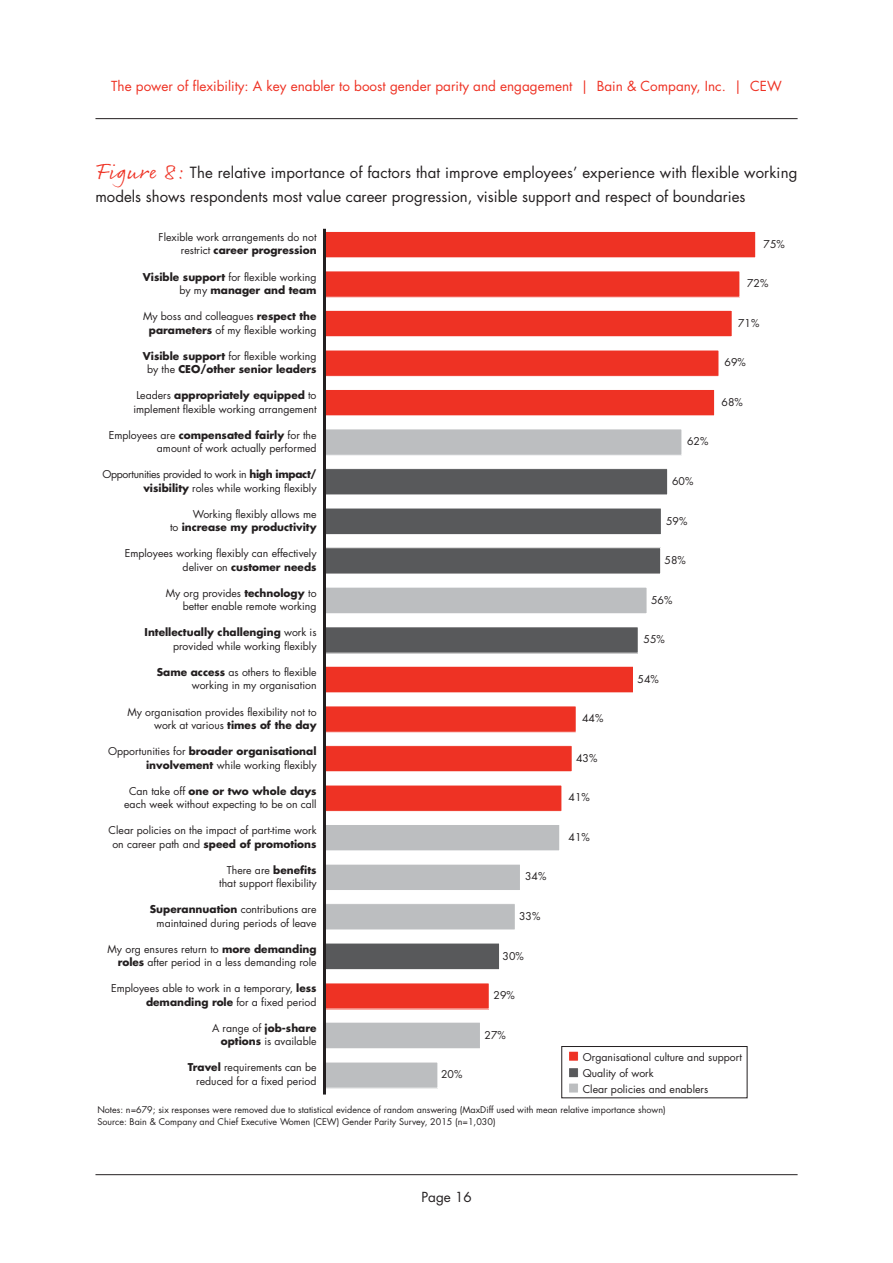
<style>
.page{position:relative;width:893px;height:1263px;background:#fff}
.page>*{position:absolute;margin:0;border:0;box-sizing:border-box;transform-origin:0 0}
.t1{font:15px/24px "Futura";color:#231f20}
.t2{font:13.5px "Futura";color:#ee3224}
.t3{font:13.5px "Futura";color:#231f20}
.t4{font:10.5px/13.5px "Futura";color:#231f20;text-align:right}
.t5{font:700 10.5px/13.5px "Futura";color:#231f20;text-align:right}
.t6{font:10.5px/13.5px "Futura";letter-spacing:-.03em;color:#231f20;text-align:right}
.t7{font:9px/12px "Futura";color:#231f20}
.s1{font-family:"Rollerscript Rough";font-size:22.5px;color:#ee3224}
.s2{font-weight:700}
.s3{font-weight:400}
</style>
<div class="page">
<hr style="left:95px;top:118px;width:702px;height:1px;background:#231f20">
<hr style="left:95px;top:1174px;width:702px;height:1px;background:#231f20">
<div style="left:324px;top:1062px;width:114px;height:26px;background:#bcbec0"></div>
<div style="left:324px;top:1062px;width:114px;height:26px;border:1px solid #fff"></div>
<div style="left:324px;top:1022px;width:156px;height:27px;background:#bcbec0"></div>
<div style="left:324px;top:1022px;width:157px;height:27px;border:1px solid #fff"></div>
<div style="left:324px;top:983px;width:165px;height:26px;background:#ee3224"></div>
<div style="left:324px;top:904px;width:191px;height:26px;background:#bcbec0"></div>
<div style="left:324px;top:903px;width:191px;height:27px;border:1px solid #fff"></div>
<div style="left:324px;top:864px;width:196px;height:27px;background:#bcbec0"></div>
<div style="left:324px;top:864px;width:197px;height:27px;border:1px solid #fff"></div>
<div style="left:324px;top:824px;width:236px;height:27px;background:#bcbec0"></div>
<div style="left:324px;top:824px;width:236px;height:27px;border:1px solid #fff"></div>
<div style="left:324px;top:785px;width:238px;height:26px;background:#ee3224"></div>
<div style="left:324px;top:785px;width:238px;height:27px;border:1px solid #fff"></div>
<div style="left:324px;top:746px;width:248px;height:26px;background:#ee3224"></div>
<div style="left:324px;top:745px;width:248px;height:27px;border:1px solid #fff"></div>
<div style="left:324px;top:706px;width:252px;height:26px;background:#ee3224"></div>
<div style="left:324px;top:666px;width:309px;height:27px;background:#ee3224"></div>
<div style="left:324px;top:666px;width:310px;height:27px;border:1px solid #fff"></div>
<div style="left:324px;top:587px;width:323px;height:27px;background:#bcbec0"></div>
<div style="left:324px;top:587px;width:323px;height:27px;border:1px solid #fff"></div>
<div style="left:324px;top:429px;width:358px;height:26px;background:#bcbec0"></div>
<div style="left:324px;top:429px;width:358px;height:26px;border:1px solid #fff"></div>
<div style="left:324px;top:389px;width:390px;height:27px;background:#ee3224"></div>
<div style="left:324px;top:389px;width:391px;height:27px;border:1px solid #fff"></div>
<div style="left:324px;top:350px;width:395px;height:26px;background:#ee3224"></div>
<div style="left:324px;top:350px;width:395px;height:27px;border:1px solid #fff"></div>
<div style="left:324px;top:310px;width:408px;height:27px;background:#ee3224"></div>
<div style="left:324px;top:310px;width:408px;height:27px;border:1px solid #fff"></div>
<div style="left:324px;top:271px;width:416px;height:26px;background:#ee3224"></div>
<div style="left:324px;top:231px;width:432px;height:27px;background:#ee3224"></div>
<div style="left:324px;top:231px;width:432px;height:27px;border:1px solid #fff"></div>
<div style="left:324px;top:943px;width:175px;height:27px;background:#58595b"></div>
<div style="left:324px;top:943px;width:176px;height:27px;border:1px solid #fff"></div>
<div style="left:324px;top:627px;width:314px;height:26px;background:#58595b"></div>
<div style="left:324px;top:548px;width:337px;height:26px;background:#58595b"></div>
<div style="left:324px;top:508px;width:337px;height:27px;background:#58595b"></div>
<div style="left:324px;top:508px;width:337px;height:27px;border:1px solid #fff"></div>
<div style="left:324px;top:469px;width:343px;height:26px;background:#58595b"></div>
<div style="left:324px;top:468px;width:344px;height:27px;border:1px solid #fff"></div>
<hr style="left:323px;top:230px;width:3px;height:863px;background:#231f20">
<div style="left:568px;top:1051px;width:10px;height:10px;background:#ee3224"></div>
<div style="left:568px;top:1051px;width:11px;height:10px;border:1px solid #fff"></div>
<div style="left:568px;top:1068px;width:10px;height:10px;background:#58595b"></div>
<div style="left:568px;top:1067px;width:11px;height:11px;border:1px solid #fff"></div>
<div style="left:568px;top:1083px;width:10px;height:10px;background:#bcbec0"></div>
<div style="left:568px;top:1083px;width:11px;height:10px;border:1px solid #fff"></div>
<div style="left:561px;top:1046px;width:186px;height:52px;border:1px solid #231f20"></div>
<p class="t2" style="left:111px;top:80px;width:672px">The power of flexibility: A key enabler to boost gender parity and engagement | Bain &amp; Company, Inc. | CEW</p>
<h1 class="t1" style="left:95px;top:161px;width:703px"><span class="s1">Figure 8:</span> The relative importance of factors that improve employees’ experience with flexible working models shows respondents most value career progression, visible support and respect of boundaries</h1>
<p class="t4" style="left:159px;top:231px;width:159px">Flexible work arrangements do not restrict <span class="s2">career progression</span></p>
<p class="t4" style="left:763px;top:238px;width:23px">75%</p>
<p class="t4" style="left:747px;top:278px;width:23px">72%</p>
<p class="t4" style="left:738px;top:317px;width:23px">71%</p>
<p class="t4" style="left:724px;top:357px;width:23px">69%</p>
<p class="t4" style="left:721px;top:396px;width:23px">68%</p>
<p class="t5" style="left:143px;top:271px;width:175px">Visible support <span class="s3">for flexible working by my</span> manager and team</p>
<p class="t4" style="left:143px;top:310px;width:175px;text-align:center">My boss and colleagues <span class="s2">respect the parameters</span> of my flexible working</p>
<p class="t5" style="left:143px;top:350px;width:175px;text-align:center">Visible support <span class="s3">for flexible working by the</span> CEO/other senior leaders</p>
<p class="t4" style="left:133px;top:389px;width:185px;text-align:left">Leaders <span class="s2">appropriately equipped</span> to implement flexible working arrangement</p>
<p class="t4" style="left:109px;top:429px;width:209px">Employees are <span class="s2">compensated fairly</span> for the amount of work actually performed</p>
<p class="t6" style="left:102px;top:469px;width:216px">Opportunities provided to work in <span class="s2">high impact/ visibility</span> roles while working flexibly</p>
<p class="t4" style="left:170px;top:508px;width:148px">Working flexibly allows me<br>to <span class="s2">increase my productivity</span></p>
<p class="t4" style="left:125px;top:548px;width:193px">Employees working flexibly can effectively deliver on <span class="s2">customer needs</span></p>
<p class="t4" style="left:166px;top:587px;width:152px">My org provides <span class="s2">technology</span> to better enable remote working</p>
<p class="t4" style="left:145px;top:627px;width:173px"><span class="s2">Intellectually challenging</span> work is provided while working flexibly</p>
<p class="t4" style="left:157px;top:666px;width:161px"><span class="s2">Same access</span> as others to flexible working in my organisation</p>
<p class="t4" style="left:127px;top:706px;width:191px">My organisation provides flexibility not to work at various <span class="s2">times of the day</span></p>
<p class="t4" style="left:108px;top:745px;width:210px">Opportunities for <span class="s2">broader organisational involvement</span> while working flexibly</p>
<p class="t4" style="left:124px;top:785px;width:194px;text-align:center">Can take off <span class="s2">one or two whole days </span>each week without expecting to be on call</p>
<p class="t4" style="left:109px;top:824px;width:209px;text-align:center">Clear policies on the impact of part-time work on career path and <span class="s2">speed of promotions</span></p>
<p class="t4" style="left:219px;top:864px;width:99px">There are <span class="s2">benefits </span>that support flexibility</p>
<p class="t4" style="left:150px;top:904px;width:168px"><span class="s2">Superannuation</span> contributions are maintained during periods of leave</p>
<p class="t4" style="left:108px;top:943px;width:210px">My org ensures return to <span class="s2">more demanding roles</span> after period in a less demanding role</p>
<p class="t4" style="left:111px;top:983px;width:207px">Employees able to work in a temporary, <span class="s2">less demanding role</span> for a fixed period</p>
<p class="t4" style="left:212px;top:1022px;width:106px">A range of <span class="s2">job-share options</span> is available</p>
<p class="t4" style="left:188px;top:1062px;width:130px"><span class="s2">Travel</span> requirements can be reduced for a fixed period</p>
<p class="t4" style="left:583px;top:1067px;width:127px;line-height:15.5px;text-align:left">Quality of work<br>Clear policies and enablers</p>
<p class="t7" style="left:97px;top:1104px;width:570px">Notes: n=679; six responses were removed due to statistical evidence of random answering (MaxDiff used with mean relative importance shown)<br>Source: Bain &amp; Company and Chief Executive Women (CEW) Gender Parity Survey, 2015 (n=1,030)</p>
<p class="t4" style="left:687px;top:436px;width:23px">62%</p>
<p class="t4" style="left:672px;top:475px;width:23px">60%</p>
<p class="t4" style="left:666px;top:515px;width:23px">59%</p>
<p class="t4" style="left:664px;top:554px;width:23px">58%</p>
<p class="t4" style="left:651px;top:594px;width:23px">56%</p>
<p class="t4" style="left:643px;top:633px;width:23px">55%</p>
<p class="t4" style="left:637px;top:673px;width:23px">54%</p>
<p class="t4" style="left:582px;top:713px;width:23px">44%</p>
<p class="t4" style="left:576px;top:752px;width:23px">43%</p>
<p class="t4" style="left:568px;top:792px;width:23px">41%</p>
<p class="t4" style="left:568px;top:831px;width:23px">41%</p>
<p class="t4" style="left:525px;top:871px;width:23px">34%</p>
<p class="t4" style="left:519px;top:910px;width:23px">33%</p>
<p class="t4" style="left:502px;top:950px;width:23px">30%</p>
<p class="t4" style="left:493px;top:989px;width:23px">29%</p>
<p class="t4" style="left:484px;top:1029px;width:23px">27%</p>
<p class="t4" style="left:583px;top:1051px;width:161px">Organisational culture and support</p>
<p class="t4" style="left:441px;top:1068px;width:23px">20%</p>
<p class="t3" style="left:421px;top:1191px;width:52px">Page 16</p>
</div>
